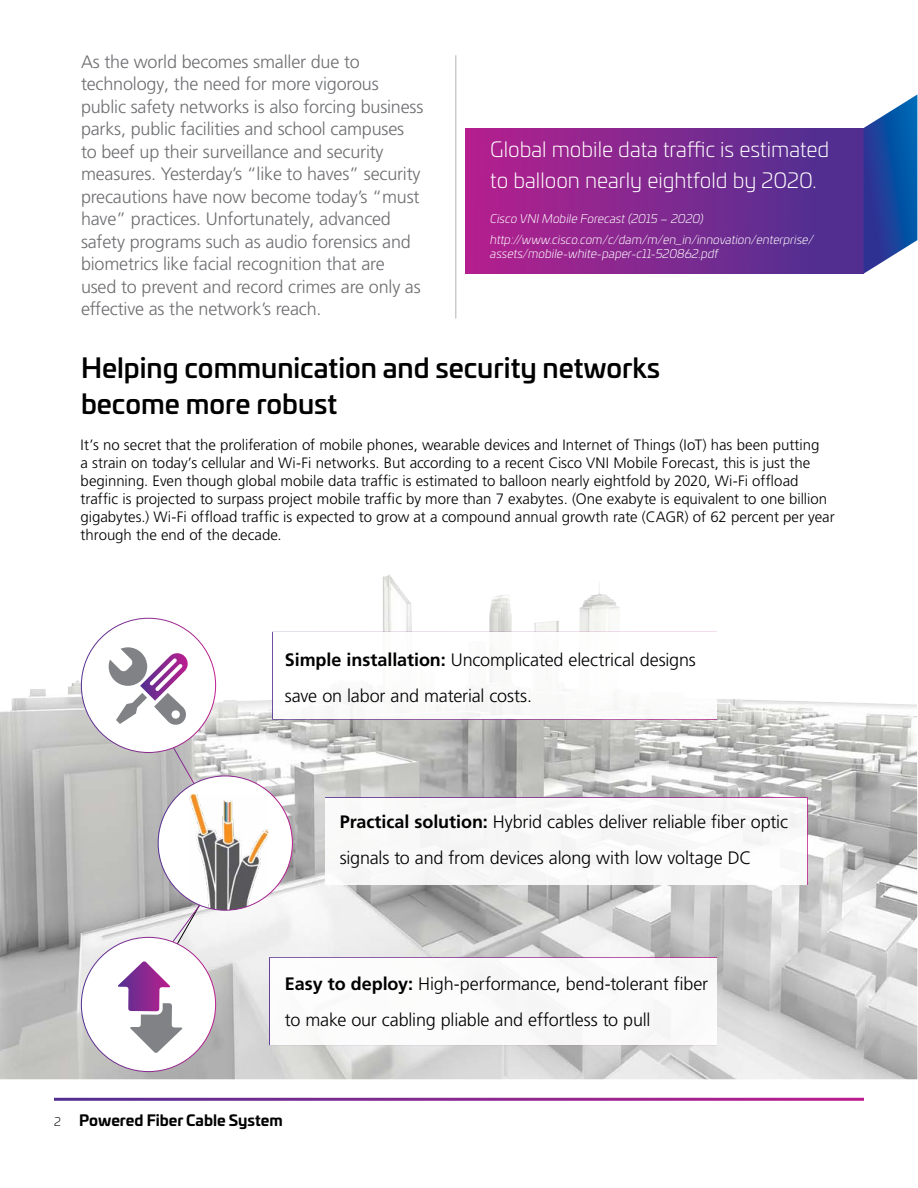
<style>
.page{position:relative;width:918px;height:1188px;background:#fff}
.page>*{position:absolute;margin:0;border:0;box-sizing:border-box;transform-origin:0 0}
.t1{font:500 27px/36px "Univia Pro";color:#000}
.t2{font:300 21px/31.5px "Univia Pro";color:#fff}
.t3{font:300 18px/22.5px "Frutiger LT Pro";letter-spacing:-.01em;color:#6d6e71}
.t4{font:300 18px/36px "Frutiger LT Pro";letter-spacing:-.01em;color:#000}
.t5{font:300 15px/18px "Frutiger LT Pro";color:#000}
.t6{font:700 15px "Univia Pro";color:#000}
.t7{font:italic 300 12px/21.1px "Univia Pro";color:#fff}
.s1{font-weight:700}
.s2{font-weight:300;font-size:12px}
</style>
<div class="page">
<img style="left:0;top:574px;width:917px;height:505px">
<hr style="left:456px;top:55px;width:1px;height:263px;background:#b1b4b6">
<div style="left:465px;top:128px;width:399px;height:146px;background:linear-gradient(to right,#b5208e,#493192)"></div>
<svg style="left:864px;top:94px;width:53px;height:180px"></svg>
<div style="left:81px;top:618px;width:135px;height:135px;background:#fff;border-radius:50%"></div>
<svg style="left:109px;top:647px;width:102px;height:166px"></svg>
<div style="left:158px;top:776px;width:134px;height:134px;background:#fff;border-radius:50%"></div>
<img style="left:189px;top:794px;width:80px;height:116px">
<div style="left:272px;top:632px;width:445px;height:88px;background:#fff;border:2px solid #fff"></div>
<div style="left:325px;top:797px;width:483px;height:88px;background:#f8f8f8;border:2px solid #fff"></div>
<div style="left:269px;top:957px;width:448px;height:88px;background:#fff;border:2px solid #fff"></div>
<div style="left:81px;top:937px;width:135px;height:135px;background:#fff;border-radius:50%"></div>
<svg style="left:118px;top:876px;width:104px;height:177px"></svg>
<p class="t3" style="left:81px;top:50px;width:344px">As the world becomes smaller due to technology, the need for more vigorous public safety networks is also forcing business parks, public facilities and school campuses to beef up their surveillance and security measures. Yesterday’s “like to haves” security precautions have now become today’s “must have” practices. Unfortunately, advanced safety programs such as audio forensics and biometrics like facial recognition that are used to prevent and record crimes are only as effective as the network’s reach.</p>
<h2 class="t2" style="left:490px;top:132px;width:341px">Global mobile data traffic is estimated to balloon nearly eightfold by 2020.</h2>
<p class="t7" style="left:490px;top:207px;width:325px">Cisco VNI Mobile Forecast (2015 – 2020) http://www.cisco.com/c/dam/m/en_in/innovation/enterprise/</p>
<p class="t7" style="left:490px;top:243px;width:230px">assets/mobile-white-paper-c11-520862.pdf</p>
<h1 class="t1" style="left:81px;top:348px;width:581px">Helping communication and security networks become more robust</h1>
<p class="t5" style="left:81px;top:436px;width:756px">It’s no secret that the proliferation of mobile phones, wearable devices and Internet of Things (IoT) has been putting<br>a strain on today’s cellular and Wi-Fi networks. But according to a recent Cisco VNI Mobile Forecast, this is just the beginning. Even though global mobile data traffic is estimated to balloon nearly eightfold by 2020, Wi-Fi offload traffic is projected to surpass project mobile traffic by more than 7 exabytes. (One exabyte is equivalent to one billion gigabytes.) Wi-Fi offload traffic is expected to grow at a compound annual growth rate (CAGR) of 62 percent per year through the end of the decade.</p>
<p class="t4" style="left:285px;top:642px;width:412px"><span class="s1">Simple installation:</span> Uncomplicated electrical designs save on labor and material costs.</p>
<p class="t4" style="left:340px;top:804px;width:450px"><span class="s1">Practical solution:</span> Hybrid cables deliver reliable fiber optic signals to and from devices along with low voltage DC</p>
<p class="t4" style="left:285px;top:966px;width:425px"><span class="s1">Easy to deploy:</span> High-performance, bend-tolerant fiber to make our cabling pliable and effortless to pull</p>
<p class="t6" style="left:54px;top:1109px;width:230px"><span class="s2">2</span> Powered Fiber Cable System</p>
</div>
